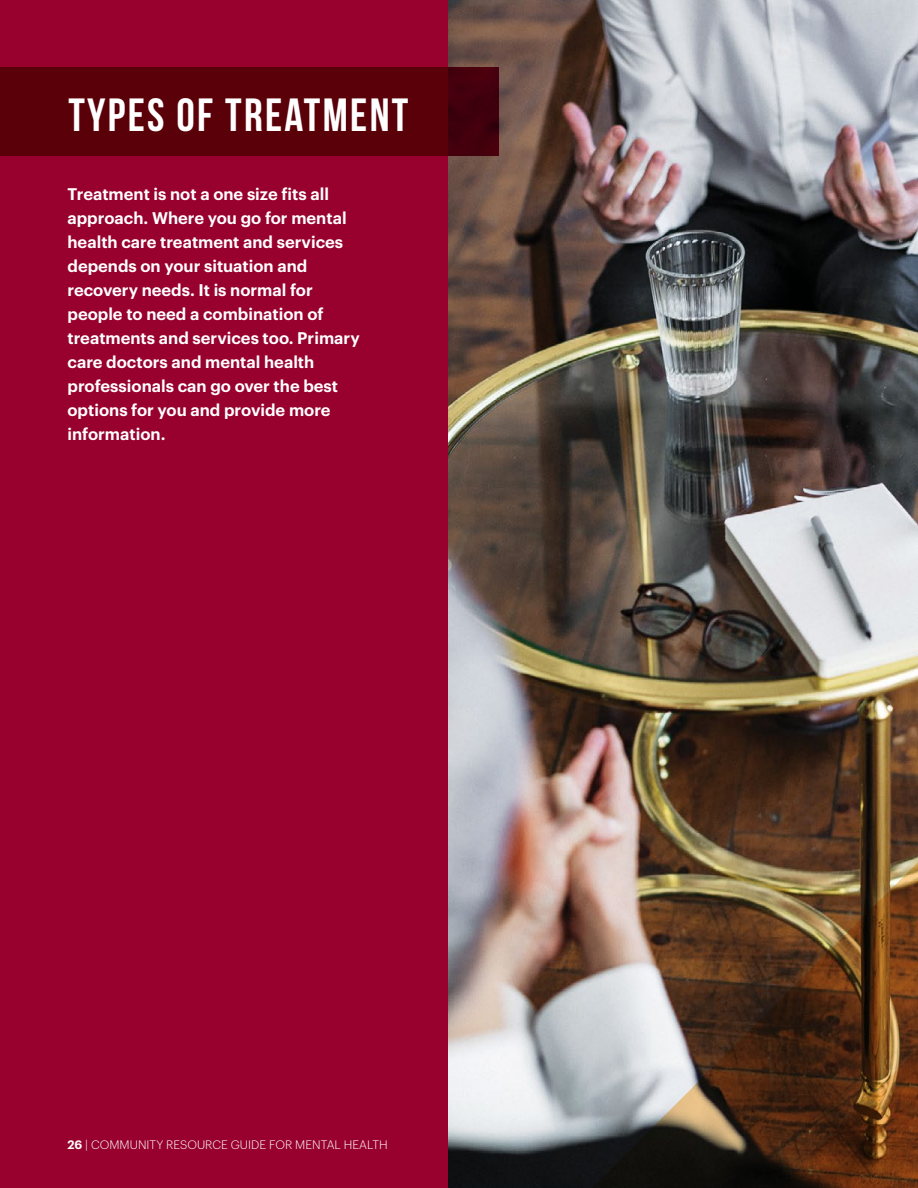
<style>
.page{position:relative;width:918px;height:1188px;background:#fff}
.page>*{position:absolute;margin:0;border:0;box-sizing:border-box;transform-origin:0 0}
.t1{font:700 46.5px "Bebas Neue";letter-spacing:.05em;color:#fff}
.t2{font:600 16.5px/24px "Graphik";color:#fff}
.t3{font:300 12px "Graphik";color:#fff}
.s1{font-weight:600}
</style>
<div class="page">
<img style="left:447px;top:0;width:471px;height:1188px">
<div style="left:0;top:0;width:447px;height:1188px;background:#98002e"></div>
<svg style="left:0;top:68px;width:500px;height:88px;background:#570008"></svg>
<img style="left:557px;top:847px;width:361px;height:341px">
<svg style="left:744px;top:1034px;width:174px;height:154px;background:#4f2a11"></svg>
<h1 class="t1" style="left:68px;top:89px;width:342px">TYPES OF TREATMENT</h1>
<p class="t2" style="left:68px;top:181px;width:294px">Treatment is not a one size fits all approach. Where you go for mental health care treatment and services depends on your situation and recovery needs. It is normal for people to need a combination of treatments and services too. Primary care doctors and mental health professionals can go over the best options for you and provide more information.</p>
<p class="t3" style="left:67px;top:1136px;width:322px"><span class="s1">26</span> | COMMUNITY RESOURCE GUIDE FOR MENTAL HEALTH</p>
</div>
